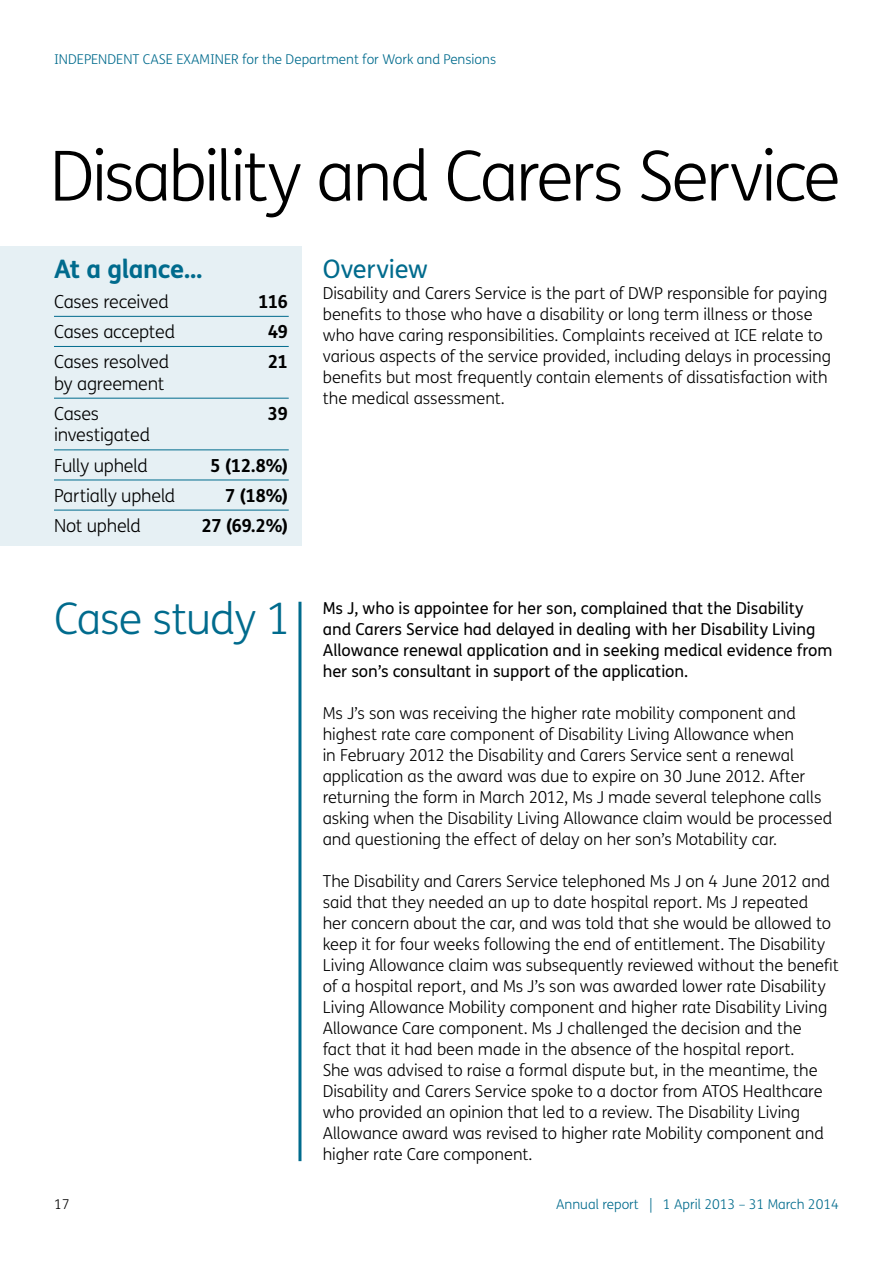
<style>
.page{position:relative;width:893px;height:1263px;background:#fff}
.page>*{position:absolute;margin:0;border:0;box-sizing:border-box;transform-origin:0 0}
.t1{font:300 69px "FS Me";letter-spacing:-.04em;color:#000}
.t2{font:300 43.5px "FS Me";letter-spacing:-.03em;color:#006b8d}
.t3{font:700 25.5px "FS Me";letter-spacing:-.02em;color:#006b8d}
.Overview{font:25.5px "FS Me";letter-spacing:-.01em;color:#006b8d}
.t4{font:300 18px "FS Me";letter-spacing:-.015em;color:#000}
.t5{font:700 18px "FS Me";letter-spacing:-.055em;color:#000}
.t6{font:300 16.5px/21px "FS Me";letter-spacing:-.005em;color:#000}
.t7{font:16.5px/21px "FS Me";color:#000}
.t8{font:300 13.5px "FS Me";color:#006b8d}
.t9{font:300 13.5px "FS Me";color:#000}
</style>
<div class="page">
<hr style="left:298px;top:602px;width:3px;height:559px;background:#006b8d">
<div style="left:0;top:246px;width:301px;height:300px;background:#e6f0f4"></div>
<hr style="left:54px;top:316px;width:235px;height:1px;background:#006b8d">
<hr style="left:54px;top:346px;width:235px;height:1px;background:#006b8d">
<hr style="left:54px;top:398px;width:235px;height:1px;background:#006b8d">
<hr style="left:54px;top:449px;width:235px;height:1px;background:#006b8d">
<hr style="left:54px;top:480px;width:235px;height:1px;background:#006b8d">
<hr style="left:54px;top:510px;width:235px;height:1px;background:#006b8d">
<p class="t8" style="left:54px;top:50px;width:444px">INDEPENDENT CASE EXAMINER for the Department for Work and Pensions</p>
<p class="t1" style="left:50px;top:129px;width:792px">Disability and Carers Service</p>
<p class="t3" style="left:54px;top:249px;width:150px">At a glance…</p>
<p class="t4" style="left:54px;top:289px;width:116px">Cases received</p>
<p class="t5" style="left:258px;top:288px;width:31px">116</p>
<p class="t4" style="left:54px;top:319px;width:123px">Cases accepted</p>
<p class="t5" style="left:268px;top:318px;width:22px">49</p>
<p class="t4" style="left:54px;top:349px;width:117px">Cases resolved</p>
<p class="t5" style="left:268px;top:348px;width:22px">21</p>
<p class="t4" style="left:54px;top:371px;width:112px">by agreement</p>
<p class="t4" style="left:54px;top:401px;width:47px">Cases</p>
<p class="t5" style="left:268px;top:399px;width:22px">39</p>
<p class="t4" style="left:54px;top:423px;width:98px">investigated</p>
<p class="t4" style="left:54px;top:453px;width:95px">Fully upheld</p>
<p class="t5" style="left:210px;top:451px;width:79px">5 (12.8%)</p>
<p class="t4" style="left:54px;top:483px;width:123px">Partially upheld</p>
<p class="t5" style="left:225px;top:481px;width:65px">7 (18%)</p>
<p class="t4" style="left:54px;top:513px;width:88px">Not upheld</p>
<p class="t5" style="left:201px;top:511px;width:88px">27 (69.2%)</p>
<p class="t2" style="left:54px;top:589px;width:239px">Case study 1</p>
<p class="Overview" style="left:323px;top:251px;width:107px">Overview</p>
<p class="t6" style="left:323px;top:282px;width:510px">Disability and Carers Service is the part of DWP responsible for paying benefits to those who have a disability or long term illness or those who have caring responsibilities. Complaints received at ICE relate to various aspects of the service provided, including delays in processing benefits but most frequently contain elements of dissatisfaction with the medical assessment.</p>
<p class="t7" style="left:323px;top:597px;width:511px">Ms J, who is appointee for her son, complained that the Disability and Carers Service had delayed in dealing with her Disability Living Allowance renewal application and in seeking medical evidence from her son’s consultant in support of the application.</p>
<p class="t6" style="left:323px;top:702px;width:511px">Ms J’s son was receiving the higher rate mobility component and highest rate care component of Disability Living Allowance when<br>in February 2012 the Disability and Carers Service sent a renewal application as the award was due to expire on 30 June 2012. After returning the form in March 2012, Ms J made several telephone calls asking when the Disability Living Allowance claim would be processed and questioning the effect of delay on her son’s Motability car.</p>
<p class="t6" style="left:323px;top:870px;width:518px">The Disability and Carers Service telephoned Ms J on 4 June 2012 and said that they needed an up to date hospital report. Ms J repeated<br>her concern about the car, and was told that she would be allowed to keep it for four weeks following the end of entitlement. The Disability Living Allowance claim was subsequently reviewed without the benefit of a hospital report, and Ms J’s son was awarded lower rate Disability Living Allowance Mobility component and higher rate Disability Living Allowance Care component. Ms J challenged the decision and the<br>fact that it had been made in the absence of the hospital report.<br>She was advised to raise a formal dispute but, in the meantime, the Disability and Carers Service spoke to a doctor from ATOS Healthcare who provided an opinion that led to a review. The Disability Living Allowance award was revised to higher rate Mobility component and higher rate Care component.</p>
<p class="t9" style="left:54px;top:1195px;width:17px">17</p>
<p class="t8" style="left:556px;top:1195px;width:284px">Annual report | 1 April 2013 – 31 March 2014</p>
</div>
